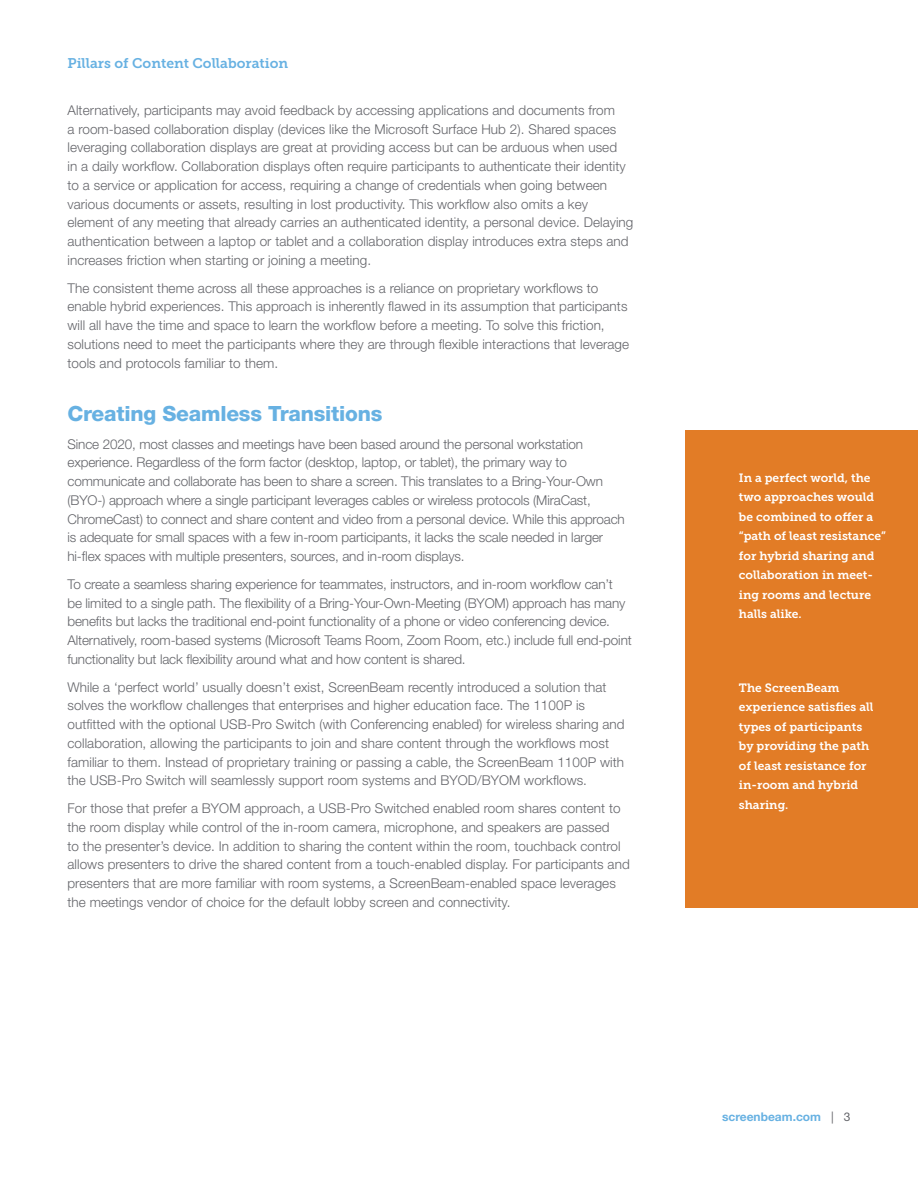
<style>
.page{position:relative;width:918px;height:1188px;background:#fff}
.page>*{position:absolute;margin:0;border:0;box-sizing:border-box;transform-origin:0 0}
.t1{font:800 21px "Helvetica Neue LT Std";letter-spacing:-.01em;color:#67b1e2}
.t2{font:13.95px "Museo Slab 700";color:#67b1e2}
.t3{font:300 13.5px/18.8px "Helvetica Neue LT Std";letter-spacing:.005em;color:#64656a}
.t4{font:12px/19.5px "Museo Slab 700";color:#fff}
.t5{font:700 12px "Helvetica Neue LT Std";color:#67b1e2}
.s1{font-weight:400;color:#64656a}
</style>
<div class="page">
<div style="left:686px;top:430px;width:232px;height:477px;background:#e27c26"></div>
<p class="t2" style="left:68px;top:55px;width:222px">Pillars of Content Collaboration</p>
<p class="t3" style="left:68px;top:100px;width:567px">Alternatively, participants may avoid feedback by accessing applications and documents from<br>a room-based collaboration display (devices like the Microsoft Surface Hub 2). Shared spaces leveraging collaboration displays are great at providing access but can be arduous when used<br>in a daily workflow. Collaboration displays often require participants to authenticate their identity to a service or application for access, requiring a change of credentials when going between various documents or assets, resulting in lost productivity. This workflow also omits a key element of any meeting that already carries an authenticated identity, a personal device. Delaying authentication between a laptop or tablet and a collaboration display introduces extra steps and increases friction when starting or joining a meeting.</p>
<p class="t3" style="left:68px;top:278px;width:563px">The consistent theme across all these approaches is a reliance on proprietary workflows to enable hybrid experiences. This approach is inherently flawed in its assumption that participants will all have the time and space to learn the workflow before a meeting. To solve this friction, solutions need to meet the participants where they are through flexible interactions that leverage tools and protocols familiar to them.</p>
<h1 class="t1" style="left:68px;top:401px;width:317px">Creating Seamless Transitions</h1>
<p class="t3" style="left:68px;top:434px;width:559px">Since 2020, most classes and meetings have been based around the personal workstation experience. Regardless of the form factor (desktop, laptop, or tablet), the primary way to communicate and collaborate has been to share a screen. This translates to a Bring-Your-Own (BYO-) approach where a single participant leverages cables or wireless protocols (MiraCast, ChromeCast) to connect and share content and video from a personal device. While this approach is adequate for small spaces with a few in-room participants, it lacks the scale needed in larger hi-flex spaces with multiple presenters, sources, and in-room displays.</p>
<p class="t3" style="left:68px;top:574px;width:566px">To create a seamless sharing experience for teammates, instructors, and in-room workflow can’t<br>be limited to a single path. The flexibility of a Bring-Your-Own-Meeting (BYOM) approach has many benefits but lacks the traditional end-point functionality of a phone or video conferencing device.<br>Alternatively, room-based systems (Microsoft Teams Room, Zoom Room, etc.) include full end-point functionality but lack flexibility around what and how content is shared.</p>
<p class="t3" style="left:68px;top:677px;width:559px">While a ‘perfect world’ usually doesn’t exist, ScreenBeam recently introduced a solution that solves the workflow challenges that enterprises and higher education face. The 1100P is outfitted with the optional USB-Pro Switch (with Conferencing enabled) for wireless sharing and collaboration, allowing the participants to join and share content through the workflows most familiar to them. Instead of proprietary training or passing a cable, the ScreenBeam 1100P with the USB-Pro Switch will seamlessly support room systems and BYOD/BYOM workflows.</p>
<p class="t3" style="left:68px;top:799px;width:564px">For those that prefer a BYOM approach, a USB-Pro Switched enabled room shares content to the room display while control of the in-room camera, microphone, and speakers are passed<br>to the presenter’s device. In addition to sharing the content within the room, touchback control allows presenters to drive the shared content from a touch-enabled display. For participants and presenters that are more familiar with room systems, a ScreenBeam-enabled space leverages the meetings vendor of choice for the default lobby screen and connectivity.</p>
<p class="t4" style="left:739px;top:468px;width:148px">In a perfect world, the two approaches would be combined to offer a “path of least resistance” for hybrid sharing and collaboration in meet&shy;ing rooms and lecture halls alike.</p>
<p class="t4" style="left:739px;top:678px;width:136px">The ScreenBeam experience satisfies all types of participants by providing the path of least resistance for in-room and hybrid sharing.</p>
<p class="t5" style="left:722px;top:1109px;width:130px">screenbeam.com <span class="s1">| 3</span></p>
</div>
